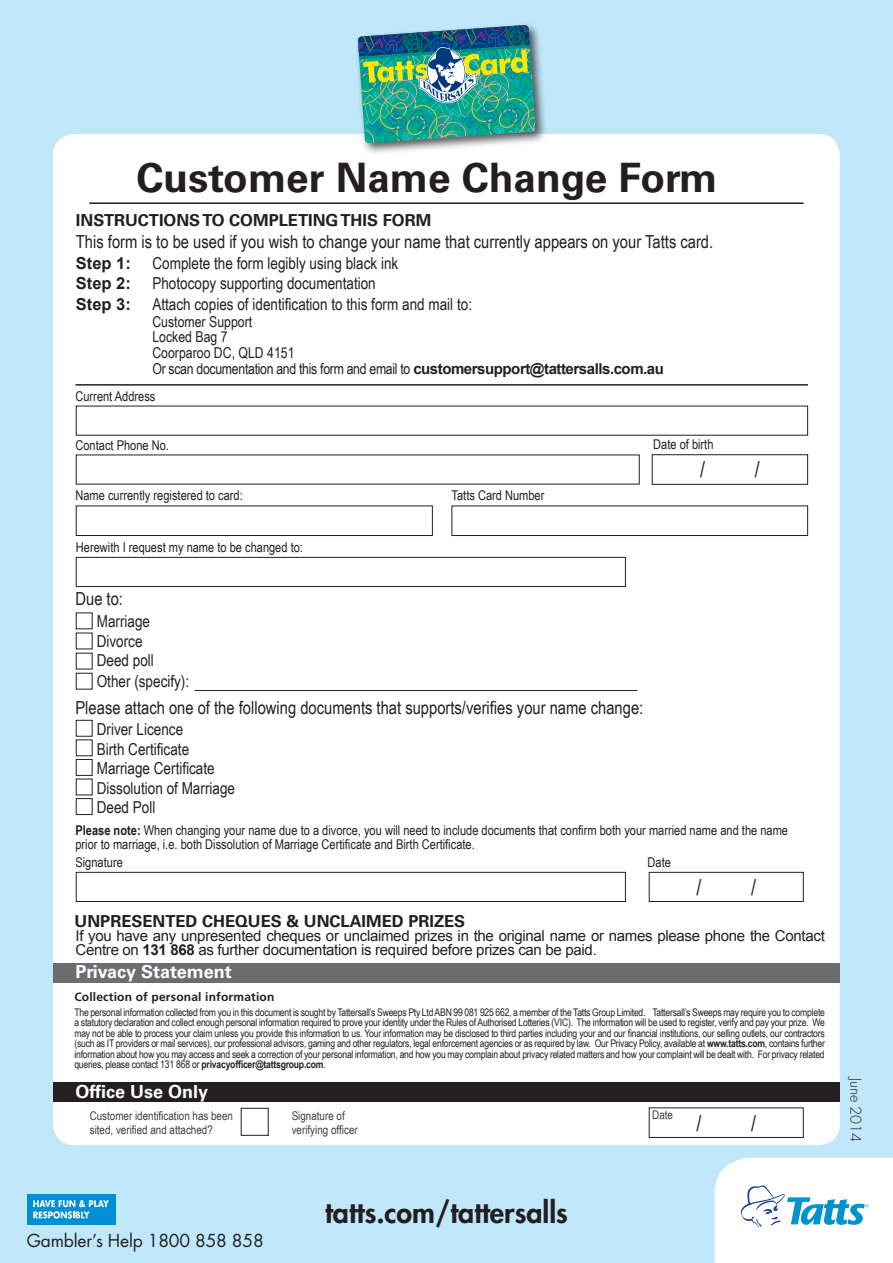
<style>
.page{position:relative;width:893px;height:1263px;background:#c1e8fa}
.page>*{position:absolute;margin:0;border:0;box-sizing:border-box;transform-origin:0 0}
.t1{font:700 40.5px "Univers LT Std";color:#231f20}
.t2{font:800 28.5px "Futura Std";color:#231f20}
.t3{font:21.75px "Arial Narrow";color:#231f20}
.t4{font:18px "Arial Narrow";color:#231f20}
.t5{font:700 18px "Univers LT Std";color:#fff}
.t6{font:17.4px "Futura Std";letter-spacing:-.01em;color:#231f20}
.t7{font:16.5px "Arial Narrow";color:#231f20}
.t8{font:700 16.5px "Univers LT Std";color:#231f20}
.t9{font:700 16.5px "Arial";color:#231f20}
.t10{font:15px/13.5px "Arial";letter-spacing:-.02em;color:#231f20}
.t11{font:15px/15.8px "Arial Narrow";letter-spacing:-.02em;color:#231f20}
.t12{font:15px "Arial Narrow";color:#231f20}
.t13{font:300 14.55px "Futura Std";letter-spacing:-.01em;color:#231f20}
.t14{font:13.5px/13.5px "Arial Narrow";color:#231f20}
.t15{font:12px/13.5px "Arial Narrow";color:#3e3e3f}
.body{font:700 12px "Frutiger LT Std";letter-spacing:.015em;color:#231f20}
.t16{font:10.5px/10.5px "Arial Narrow";letter-spacing:-.02em;color:#231f20;text-align:justify}
.s1{font-family:"Arial";font-weight:700}
.s2{font-weight:700}
</style>
<div class="page">
<div style="left:53px;top:134px;width:787px;height:1011px;background:#fff;border-radius:21px"></div>
<div style="left:354px;top:21px;width:194px;height:134px;background:#231f20;opacity:.75"></div>
<img style="left:358px;top:25px;width:178px;height:118px">
<svg style="left:715px;top:1158px;width:178px;height:105px;background:#eaf5fa"></svg>
<svg style="left:27px;top:1194px;width:89px;height:30px;background:#2ea3dc"></svg>
<hr style="left:75px;top:384px;width:733px;height:2px;background:#231f20">
<hr style="left:89px;top:202px;width:715px;height:2px;background:#231f20">
<div style="left:649px;top:1107px;width:155px;height:31px;border:1px solid #231f20"></div>
<div style="left:76px;top:720px;width:16px;height:16px;border:1px solid #231f20"></div>
<div style="left:76px;top:759px;width:16px;height:17px;border:1px solid #231f20"></div>
<div style="left:76px;top:798px;width:16px;height:17px;border:1px solid #231f20"></div>
<div style="left:53px;top:1082px;width:787px;height:20px;background:#231f20"></div>
<div style="left:241px;top:1108px;width:28px;height:28px;border:1px solid #231f20"></div>
<hr style="left:195px;top:690px;width:442px;height:1px;background:#231f20">
<div style="left:76px;top:557px;width:550px;height:30px;border:1px solid #231f20"></div>
<div style="left:76px;top:506px;width:357px;height:30px;border:1px solid #231f20"></div>
<div style="left:452px;top:506px;width:356px;height:30px;border:1px solid #231f20"></div>
<div style="left:652px;top:454px;width:156px;height:31px;border:1px solid #231f20"></div>
<div style="left:76px;top:872px;width:550px;height:30px;border:1px solid #231f20"></div>
<div style="left:649px;top:872px;width:155px;height:30px;border:1px solid #231f20"></div>
<div style="left:53px;top:963px;width:787px;height:19px;background:#6c6d70"></div>
<p class="t1" style="left:136px;top:154px;width:583px">Customer Name Change Form</p>
<p class="t8" style="left:76px;top:210px;width:357px">INSTRUCTIONS TO COMPLETING THIS FORM</p>
<p class="t4" style="left:76px;top:228px;width:639px">This form is to be used if you wish to change your name that currently appears on your Tatts card.</p>
<p class="t9" style="left:76px;top:252px;width:57px">Step 1:</p>
<p class="t7" style="left:152px;top:251px;width:247px">Complete the form legibly using black ink</p>
<p class="t9" style="left:76px;top:273px;width:57px">Step 2:</p>
<p class="t7" style="left:152px;top:271px;width:225px">Photocopy supporting documentation</p>
<p class="t9" style="left:76px;top:293px;width:57px">Step 3:</p>
<p class="t7" style="left:152px;top:292px;width:321px">Attach copies of identification to this form and mail to:</p>
<p class="t12" style="left:152px;top:310px;width:101px">Customer Support</p>
<p class="t11" style="left:152px;top:329px;width:513px">Locked Bag 7<br>Coorparoo DC, QLD 4151<br>Or scan documentation and this form and email to <span class="s1">customersupport@tattersalls.com.au</span></p>
<p class="t14" style="left:75px;top:389px;width:81px">Current Address</p>
<p class="t14" style="left:75px;top:438px;width:95px">Contact Phone No.</p>
<p class="t14" style="left:75px;top:488px;width:169px">Name currently registered to card:</p>
<p class="t14" style="left:452px;top:488px;width:94px">Tatts Card Number</p>
<p class="t14" style="left:653px;top:437px;width:62px">Date of birth</p>
<p class="t3" style="left:700px;top:454px;width:6px">/</p>
<p class="t3" style="left:755px;top:454px;width:6px">/</p>
<p class="t14" style="left:76px;top:540px;width:229px">Herewith I request my name to be changed to:</p>
<p class="t4" style="left:75px;top:586px;width:49px">Due to:</p>
<p class="t7" style="left:97px;top:609px;width:55px">Marriage</p>
<p class="t7" style="left:97px;top:629px;width:47px">Divorce</p>
<p class="t7" style="left:97px;top:648px;width:59px">Deed poll</p>
<p class="t7" style="left:97px;top:669px;width:94px">Other (specify):</p>
<p class="t4" style="left:75px;top:694px;width:569px">Please attach one of the following documents that supports/verifies your name change:</p>
<p class="t7" style="left:97px;top:717px;width:88px">Driver Licence</p>
<p class="t7" style="left:97px;top:737px;width:94px">Birth Certificate</p>
<p class="t7" style="left:97px;top:756px;width:120px">Marriage Certificate</p>
<p class="t7" style="left:97px;top:776px;width:140px">Dissolution of Marriage</p>
<p class="t7" style="left:97px;top:795px;width:60px">Deed Poll</p>
<p class="t14" style="left:75px;top:823px;width:714px"><span class="s2">Please note:</span> When changing your name due to a divorce, you will need to include documents that confirm both your married name and the name prior to marriage, i.e. both Dissolution of Marriage Certificate and Birth Certificate.</p>
<p class="t14" style="left:75px;top:855px;width:49px">Signature</p>
<p class="t14" style="left:648px;top:855px;width:25px">Date</p>
<p class="t8" style="left:75px;top:911px;width:392px">UNPRESENTED CHEQUES &amp; UNCLAIMED PRIZES</p>
<p class="t3" style="left:696px;top:871px;width:6px">/</p>
<p class="t3" style="left:751px;top:871px;width:6px">/</p>
<p class="t10" style="left:75px;top:929px;width:751px">If you have any unpresented cheques or unclaimed prizes in the original name or names please phone the Contact<br>Centre on <span class="s2">131 868</span> as further documentation is required before prizes can be paid.</p>
<p class="t5" style="left:75px;top:961px;width:158px">Privacy Statement</p>
<p class="body" style="left:74px;top:990px;width:201px">Collection of personal information</p>
<p class="t16" style="left:74px;top:1006px;width:752px">The personal information collected from you in this document is sought by Tattersall’s Sweeps Pty Ltd ABN 99 081 925 662, a member of the Tatts Group Limited. Tattersall’s Sweeps may require you to complete a statutory declaration and collect enough personal information required to prove your identity under the Rules of Authorised Lotteries (VIC). The information will be used to register, verify and pay your prize. We may not be able to process your claim unless you provide this information to us. Your information may be disclosed to third parties including your and our financial institutions, our selling outlets, our contractors (such as IT providers or mail services), our professional advisors, gaming and other regulators, legal enforcement agencies or as required by law. Our Privacy Policy, available at <span class="s2">www.tatts.com</span>, contains further information about how you may access and seek a correction of your personal information, and how you may complain about privacy related matters and how your complaint will be dealt with. For privacy related queries, please contact 131 868 or <span class="s2">privacyofficer@tattsgroup.com</span>.</p>
<p class="t5" style="left:75px;top:1080px;width:134px">Office Use Only</p>
<p class="t15" style="left:90px;top:1109px;width:145px">Customer identification has been sited, verified and attached?</p>
<p class="t15" style="left:292px;top:1109px;width:68px">Signature of verifying officer</p>
<p class="t15" style="left:652px;top:1107px;width:22px">Date</p>
<p class="t3" style="left:696px;top:1107px;width:6px">/</p>
<p class="t3" style="left:751px;top:1107px;width:6px">/</p>
<p class="t6" style="left:27px;top:1229px;width:238px">Gambler’s Help 1800 858 858</p>
<p class="t2" style="left:325px;top:1194px;width:244px">tatts.com/tattersalls</p>
<p class="t13" style="left:865px;top:1078px;width:65px;rotate:90deg">June 2014</p>
</div>
